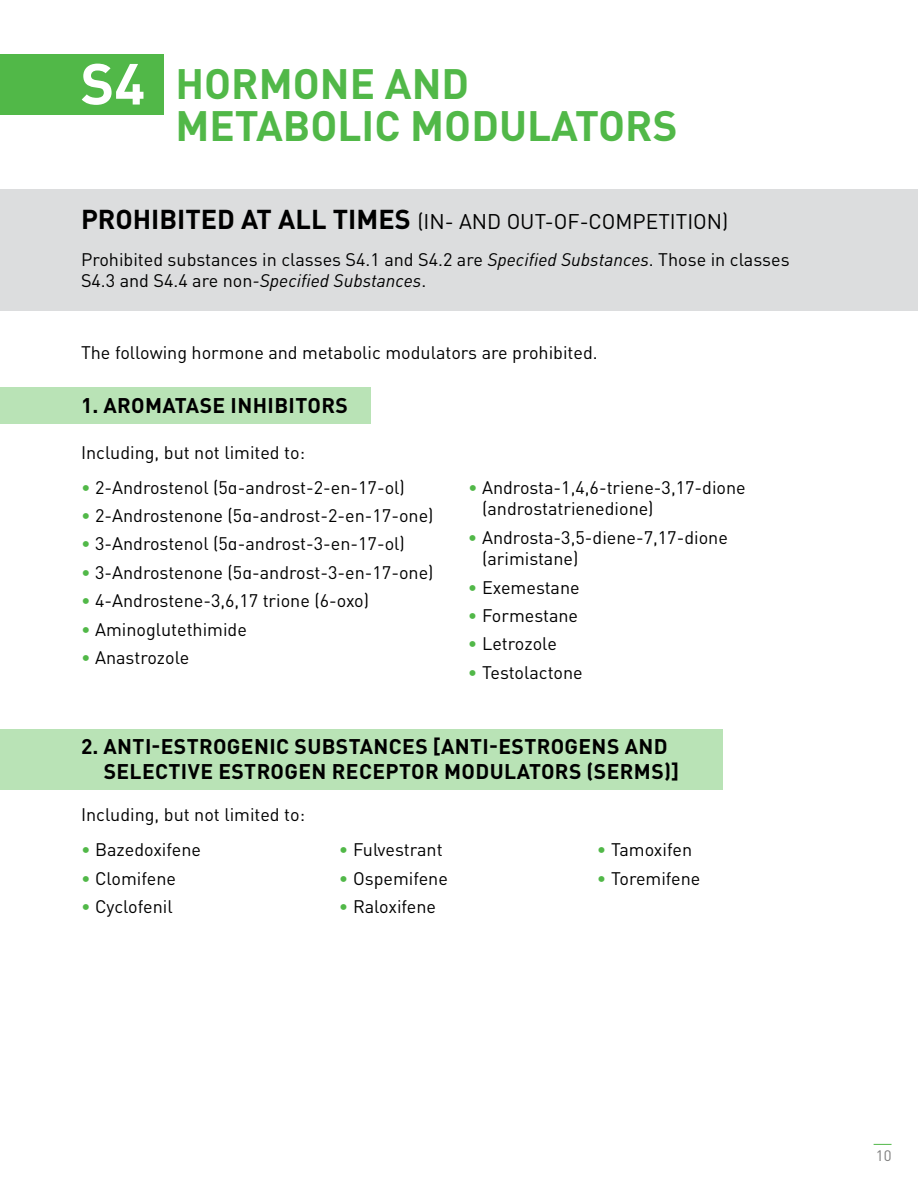
<style>
.page{position:relative;width:918px;height:1188px;background:#fff}
.page>*{position:absolute;margin:0;border:0;box-sizing:border-box;transform-origin:0 0}
.t1{font:700 57px "DIN Pro";color:#fff}
.t2{font:700 42px/42px "DIN Pro";color:#51b848}
.t3{font:700 21px/25.2px "DIN Pro";letter-spacing:.02em;color:#000}
.t4{font:21px "DIN Pro";color:#000}
.t5{font:18px/21.6px "DIN Pro";color:#000}
.t6{font:15px "DIN Pro";color:#7e7e7e}
.s1{font-weight:700;font-size:27px}
.s2{font-style:italic}
.s3{color:#51b848}
</style>
<div class="page">
<svg style="left:874px;top:1144px;width:18px;height:1px"></svg>
<div style="left:0;top:54px;width:164px;height:60px;background:#51b848"></div>
<div style="left:0;top:387px;width:370px;height:37px;background:#b9e3b6"></div>
<div style="left:0;top:729px;width:723px;height:60px;background:#b9e3b6"></div>
<div style="left:0;top:189px;width:918px;height:121px;background:#dcddde"></div>
<h1 class="t1" style="left:81px;top:36px;width:66px">S4</h1>
<h2 class="t2" style="left:176px;top:58px;width:504px">HORMONE AND<br>METABOLIC MODULATORS</h2>
<p class="t4" style="left:81px;top:205px;width:649px"><span class="s1">PROHIBITED AT ALL TIMES</span> (IN- AND OUT-OF-COMPETITION)</p>
<p class="t5" style="left:81px;top:246px;width:710px">Prohibited substances in classes S4.1 and S4.2 are <span class="s2">Specified Substances</span>. Those in classes<br>S4.3 and S4.4 are non<span class="s2">-Specified Substances</span>.</p>
<p class="t5" style="left:81px;top:340px;width:518px">The following hormone and metabolic modulators are prohibited.</p>
<p class="t3" style="left:81px;top:390px;width:268px">1. AROMATASE INHIBITORS</p>
<p class="t5" style="left:81px;top:440px;width:226px">Including, but not limited to:</p>
<p class="t5" style="left:81px;top:475px;width:325px"><span class="s3">•</span> 2-Androstenol (5α-androst-2-en-17-ol)</p>
<p class="t5" style="left:81px;top:503px;width:354px"><span class="s3">•</span> 2-Androstenone (5α-androst-2-en-17-one)</p>
<p class="t5" style="left:81px;top:531px;width:325px"><span class="s3">•</span> 3-Androstenol (5α-androst-3-en-17-ol)</p>
<p class="t5" style="left:81px;top:560px;width:354px"><span class="s3">•</span> 3-Androstenone (5α-androst-3-en-17-one)</p>
<p class="t5" style="left:81px;top:588px;width:290px"><span class="s3">•</span> 4-Androstene-3,6,17 trione (6-oxo)</p>
<p class="t5" style="left:81px;top:616px;width:168px"><span class="s3">•</span> Aminoglutethimide</p>
<p class="t5" style="left:81px;top:645px;width:110px"><span class="s3">•</span> Anastrozole</p>
<p class="t5" style="left:482px;top:475px;width:265px;text-indent:-14px"><span class="s3">•</span> Androsta-1,4,6-triene-3,17-dione (androstatrienedione)</p>
<p class="t5" style="left:482px;top:525px;width:247px;text-indent:-14px"><span class="s3">•</span> Androsta-3,5-diene-7,17-dione (arimistane)</p>
<p class="t5" style="left:468px;top:575px;width:113px"><span class="s3">•</span> Exemestane</p>
<p class="t5" style="left:468px;top:603px;width:112px"><span class="s3">•</span> Formestane</p>
<p class="t5" style="left:468px;top:631px;width:90px"><span class="s3">•</span> Letrozole</p>
<p class="t5" style="left:468px;top:660px;width:116px"><span class="s3">•</span> Testolactone</p>
<p class="t3" style="left:104px;top:731px;width:577px;text-indent:-23px">2. ANTI-ESTROGENIC SUBSTANCES [ANTI-ESTROGENS AND<br>SELECTIVE ESTROGEN RECEPTOR MODULATORS (SERMS)]</p>
<p class="t5" style="left:81px;top:802px;width:226px">Including, but not limited to:</p>
<p class="t5" style="left:81px;top:837px;width:122px"><span class="s3">•</span> Bazedoxifene</p>
<p class="t5" style="left:81px;top:866px;width:97px"><span class="s3">•</span> Clomifene</p>
<p class="t5" style="left:81px;top:894px;width:93px"><span class="s3">•</span> Cyclofenil</p>
<p class="t5" style="left:339px;top:837px;width:105px"><span class="s3">•</span> Fulvestrant</p>
<p class="t5" style="left:339px;top:866px;width:110px"><span class="s3">•</span> Ospemifene</p>
<p class="t5" style="left:339px;top:894px;width:99px"><span class="s3">•</span> Raloxifene</p>
<p class="t5" style="left:597px;top:837px;width:97px"><span class="s3">•</span> Tamoxifen</p>
<p class="t5" style="left:597px;top:866px;width:105px"><span class="s3">•</span> Toremifene</p>
<p class="t6" style="left:876px;top:1144px;width:17px">10</p>
</div>
